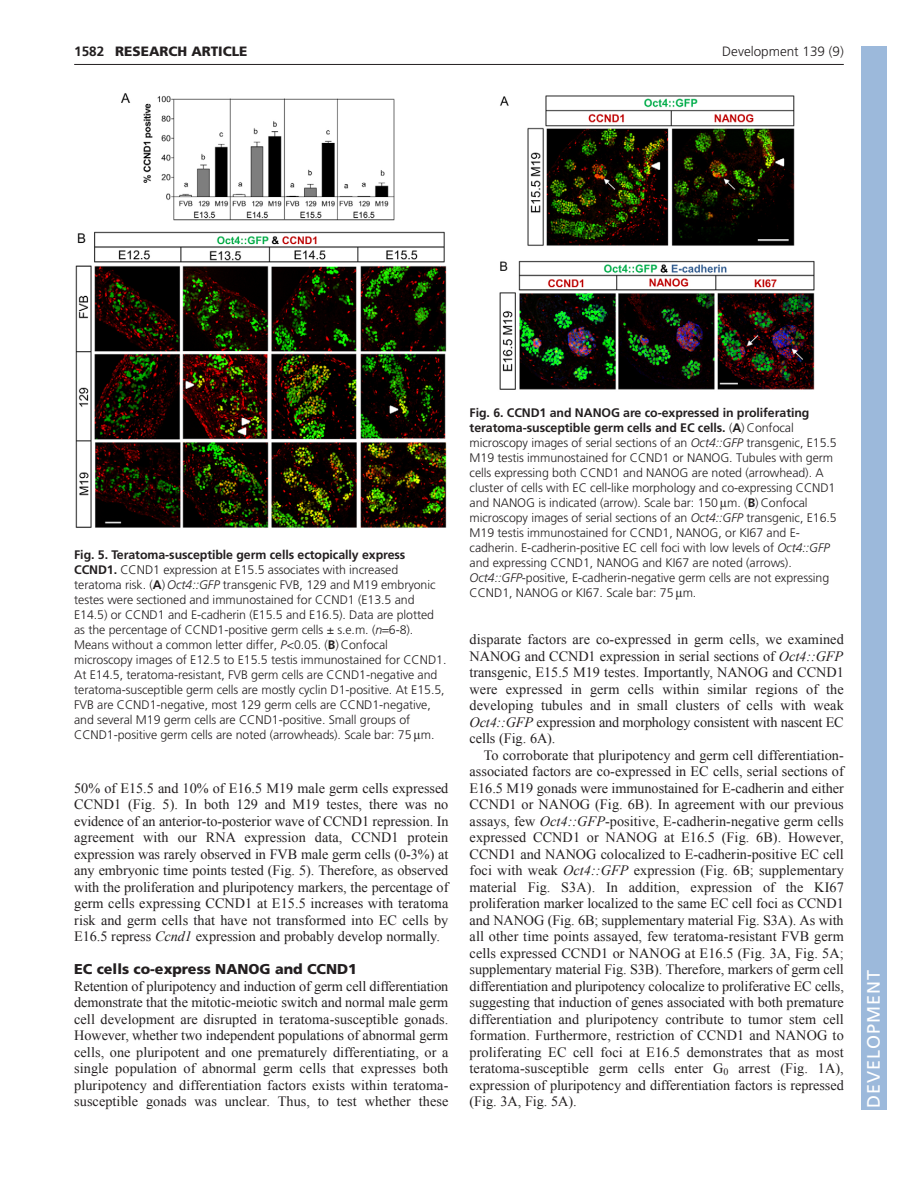
<style>
.page{position:relative;width:918px;height:1188px;background:#fff}
.page>*{position:absolute;margin:0;border:0;box-sizing:border-box;transform-origin:0 0}
.t1{font:18px "Frutiger LT Std";letter-spacing:.055em;color:#fff}
.t2{font:14.25px/16.5px "Times New Roman";letter-spacing:-.005em;color:#231f20;text-align:justify}
.t3{font:900 14.25px "Frutiger LT Std";color:#231f20}
.t4{font:300 13.5px "Frutiger LT Std";color:#231f20}
.t5{font:900 13.5px "Frutiger LT Std";color:#231f20}
.t6{font:700 13.5px "Frutiger LT Std";color:#231f20}
.t7{font:300 12.3px/15px "Frutiger LT Std";letter-spacing:-.005em;color:#231f20}
.s1{font-weight:700}
.s2{font-style:italic}
</style>
<div class="page">
<hr style="left:74px;top:64px;width:770px;height:1px;background:#231f20">
<img style="left:75px;top:93px;width:372px;height:435px">
<img style="left:499px;top:95px;width:316px;height:295px">
<div style="left:861px;top:46px;width:25px;height:1064px;background:#9cb9db"></div>
<p class="t6" style="left:74px;top:46px;width:32px">1582</p>
<p class="t5" style="left:115px;top:46px;width:134px">RESEARCH ARTICLE</p>
<p class="t4" style="left:722px;top:46px;width:123px">Development 139 (9)</p>
<p class="t7" style="left:74px;top:548px;width:374px"><span class="s1">Fig. 5. Teratoma-susceptible germ cells ectopically express CCND1.</span> CCND1 expression at E15.5 associates with increased teratoma risk. (<span class="s1">A</span>) <span class="s2">Oct4::GFP</span> transgenic FVB, 129 and M19 embryonic testes were sectioned and immunostained for CCND1 (E13.5 and E14.5) or CCND1 and E-cadherin (E15.5 and E16.5). Data are plotted as the percentage of CCND1-positive germ cells ± s.e.m. (<span class="s2">n</span> 6-8).<br>Means without a common letter differ, <span class="s2">P</span>&lt;0.05. (<span class="s1">B</span>) Confocal microscopy images of E12.5 to E15.5 testis immunostained for CCND1.<br>At E14.5, teratoma-resistant, FVB germ cells are CCND1-negative and teratoma-susceptible germ cells are mostly cyclin D1-positive. At E15.5, FVB are CCND1-negative, most 129 germ cells are CCND1-negative, and several M19 germ cells are CCND1-positive. Small groups of CCND1-positive germ cells are noted (arrowheads). Scale bar: 75 m.</p>
<p class="t2" style="left:74px;top:780px;width:376px">50% of E15.5 and 10% of E16.5 M19 male germ cells expressed CCND1 (Fig. 5). In both 129 and M19 testes, there was no evidence of an anterior-to-posterior wave of CCND1 repression. In agreement with our RNA expression data, CCND1 protein expression was rarely observed in FVB male germ cells (0-3%) at any embryonic time points tested (Fig. 5). Therefore, as observed with the proliferation and pluripotency markers, the percentage of germ cells expressing CCND1 at E15.5 increases with teratoma risk and germ cells that have not transformed into EC cells by E16.5 repress <span class="s2">Ccnd1</span> expression and probably develop normally.</p>
<p class="t3" style="left:74px;top:964px;width:284px">EC cells co-express NANOG and CCND1</p>
<p class="t2" style="left:74px;top:978px;width:376px">Retention of pluripotency and induction of germ cell differentiation demonstrate that the mitotic-meiotic switch and normal male germ cell development are disrupted in teratoma-susceptible gonads.<br>However, whether two independent populations of abnormal germ cells, one pluripotent and one prematurely differentiating, or a single population of abnormal germ cells that expresses both pluripotency and differentiation factors exists within teratoma&shy;susceptible gonads was unclear. Thus, to test whether these</p>
<p class="t7" style="left:470px;top:407px;width:369px"><span class="s1">Fig. 6. CCND1 and NANOG are co-expressed in proliferating teratoma-susceptible germ cells and EC cells.</span> (<span class="s1">A</span>) Confocal microscopy images of serial sections of an <span class="s2">Oct4::GFP</span> transgenic, E15.5<br>M19 testis immunostained for CCND1 or NANOG. Tubules with germ cells expressing both CCND1 and NANOG are noted (arrowhead). A cluster of cells with EC cell-like morphology and co-expressing CCND1 and NANOG is indicated (arrow). Scale bar: 150 m. (<span class="s1">B</span>) Confocal microscopy images of serial sections of an <span class="s2">Oct4::GFP</span> transgenic, E16.5<br>M19 testis immunostained for CCND1, NANOG, or KI67 and E&shy;cadherin. E-cadherin-positive EC cell foci with low levels of <span class="s2">Oct4::GFP </span>and expressing CCND1, NANOG and KI67 are noted (arrows).<br><span class="s2">Oct4::GFP</span>-positive, E-cadherin-negative germ cells are not expressing CCND1, NANOG or KI67. Scale bar: 75 m.</p>
<p class="t2" style="left:470px;top:631px;width:376px">disparate factors are co-expressed in germ cells, we examined NANOG and CCND1 expression in serial sections of <span class="s2">Oct4::GFP </span>transgenic, E15.5 M19 testes. Importantly, NANOG and CCND1 were expressed in germ cells within similar regions of the developing tubules and in small clusters of cells with weak <span class="s2">Oct4::GFP</span> expression and morphology consistent with nascent EC cells (Fig. 6A).</p>
<p class="t2" style="left:470px;top:747px;width:376px;text-indent:14px">To corroborate that pluripotency and germ cell differentiation&shy;associated factors are co-expressed in EC cells, serial sections of E16.5 M19 gonads were immunostained for E-cadherin and either CCND1 or NANOG (Fig. 6B). In agreement with our previous assays, few <span class="s2">Oct4::GFP</span>-positive, E-cadherin-negative germ cells expressed CCND1 or NANOG at E16.5 (Fig. 6B). However, CCND1 and NANOG colocalized to E-cadherin-positive EC cell foci with weak <span class="s2">Oct4::GFP</span> expression (Fig. 6B; supplementary material Fig. S3A). In addition, expression of the KI67 proliferation marker localized to the same EC cell foci as CCND1 and NANOG (Fig. 6B; supplementary material Fig. S3A). As with all other time points assayed, few teratoma-resistant FVB germ cells expressed CCND1 or NANOG at E16.5 (Fig. 3A, Fig. 5A; supplementary material Fig. S3B). Therefore, markers of germ cell differentiation and pluripotency colocalize to proliferative EC cells, suggesting that induction of genes associated with both premature differentiation and pluripotency contribute to tumor stem cell formation. Furthermore, restriction of CCND1 and NANOG to proliferating EC cell foci at E16.5 demonstrates that as most teratoma-susceptible germ cells enter G<sub>0</sub> arrest (Fig. 1A), expression of pluripotency and differentiation factors is repressed (Fig. 3A, Fig. 5A).</p>
<p class="t1" style="left:863px;top:1108px;width:140px;rotate:-90deg">DEVELOPMENT</p>
</div>
